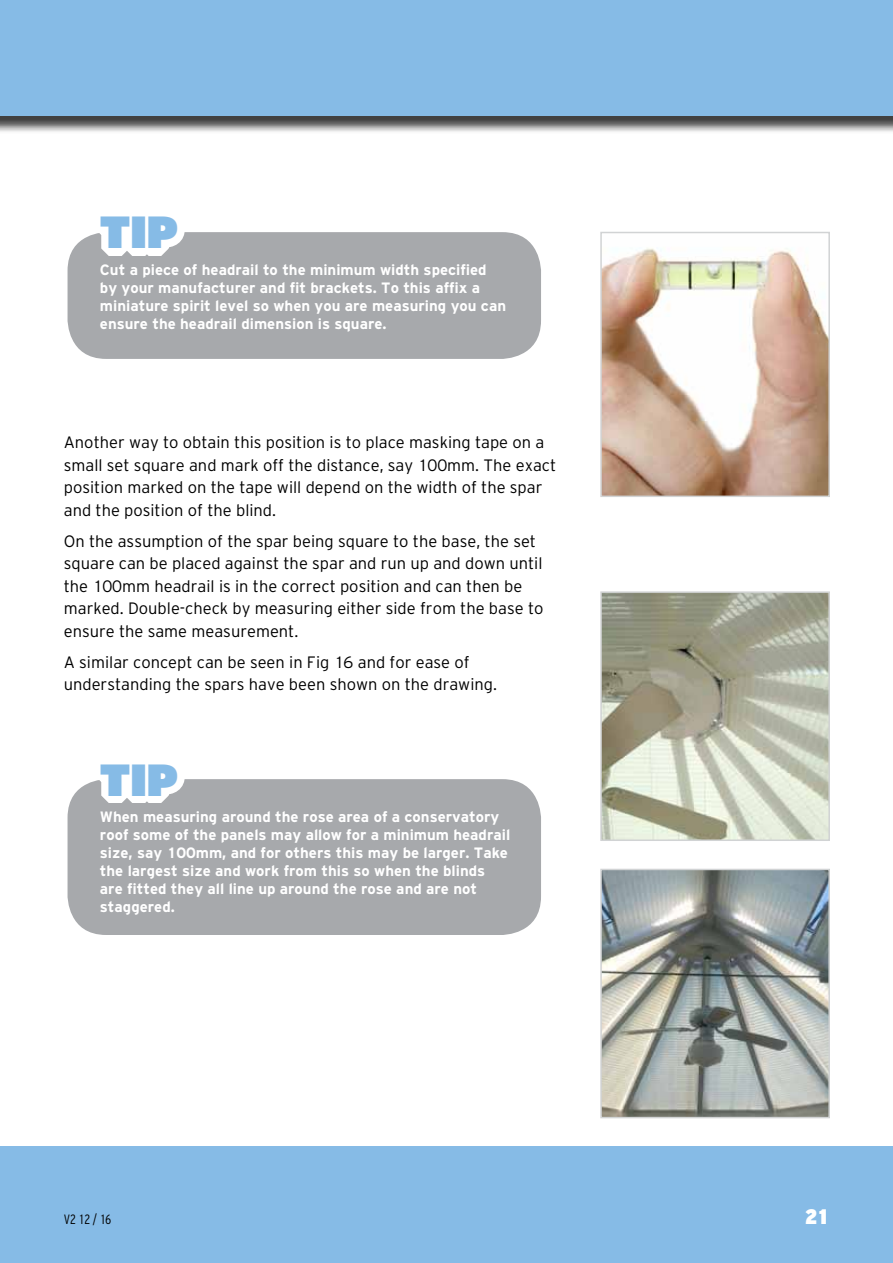
<style>
.page{position:relative;width:893px;height:1263px;background:#fff}
.page>*{position:absolute;margin:0;border:0;box-sizing:border-box;transform-origin:0 0}
.t1{font:900 45px "I503 Interstate Ultra";color:#86bbe6}
.t2{font:900 condensed 21px "I504 Interstate Ultra";color:#fff}
.t3{font:16.5px/22.5px "I510 Interstate Light";color:#000}
.t4{font:15px/18px "I512 Interstate Bold";color:#fff}
.t5{font:condensed 13.5px "I514 Interstate Light";color:#000}
</style>
<div class="page">
<div style="left:0;top:0;width:893px;height:134px;background:#000;opacity:.75"></div>
<div style="left:0;top:0;width:893px;height:115px;background:#86bbe6"></div>
<div style="left:0;top:1146px;width:893px;height:117px;background:#86bbe6"></div>
<div style="left:64px;top:228px;width:481px;height:135px;background:#a7a9ac;border-radius:43px"></div>
<div style="left:60px;top:225px;width:489px;height:141px;border:8px solid #fff;border-radius:43px"></div>
<div style="left:64px;top:775px;width:481px;height:164px;background:#a7a9ac;border-radius:43px"></div>
<div style="left:60px;top:772px;width:489px;height:170px;border:8px solid #fff;border-radius:43px"></div>
<svg style="left:86px;top:225px;width:106px;height:31px"></svg>
<svg style="left:86px;top:772px;width:106px;height:31px"></svg>
<img style="left:603px;top:872px;width:224px;height:243px">
<div style="left:600px;top:869px;width:230px;height:249px;border:2px solid #d1d3d4"></div>
<img style="left:603px;top:248px;width:224px;height:246px">
<div style="left:600px;top:232px;width:230px;height:265px;border:2px solid #d1d3d4"></div>
<img style="left:603px;top:594px;width:224px;height:244px">
<div style="left:600px;top:591px;width:230px;height:250px;border:2px solid #d1d3d4"></div>
<h1 class="t1" style="left:100px;top:205px;width:80px">Tip</h1>
<p class="t4" style="left:100px;top:261px;width:408px">Cut a piece of headrail to the minimum width specified by your manufacturer and fit brackets. To this affix a miniature spirit level so when you are measuring you can ensure the headrail dimension is square.</p>
<p class="t3" style="left:64px;top:431px;width:494px">Another way to obtain this position is to place masking tape on a small set square and mark off the distance, say 100mm. The exact position marked on the tape will depend on the width of the spar and the position of the blind.</p>
<p class="t3" style="left:64px;top:530px;width:481px">On the assumption of the spar being square to the base, the set square can be placed against the spar and run up and down until the 100mm headrail is in the correct position and can then be marked. Double-check by measuring either side from the base to ensure the same measurement.</p>
<p class="t3" style="left:64px;top:651px;width:433px">A similar concept can be seen in Fig 16 and for ease of understanding the spars have been shown on the drawing.</p>
<h1 class="t1" style="left:100px;top:752px;width:80px">Tip</h1>
<p class="t4" style="left:100px;top:808px;width:412px">When measuring around the rose area of a conservatory roof some of the panels may allow for a minimum headrail size, say 100mm, and for others this may be larger. Take the largest size and work from this so when the blinds are fitted they all line up around the rose and are not staggered.</p>
<p class="t5" style="left:64px;top:1212px;width:49px">V2 12 / 16</p>
<p class="t2" style="left:805px;top:1204px;width:25px">21</p>
</div>
